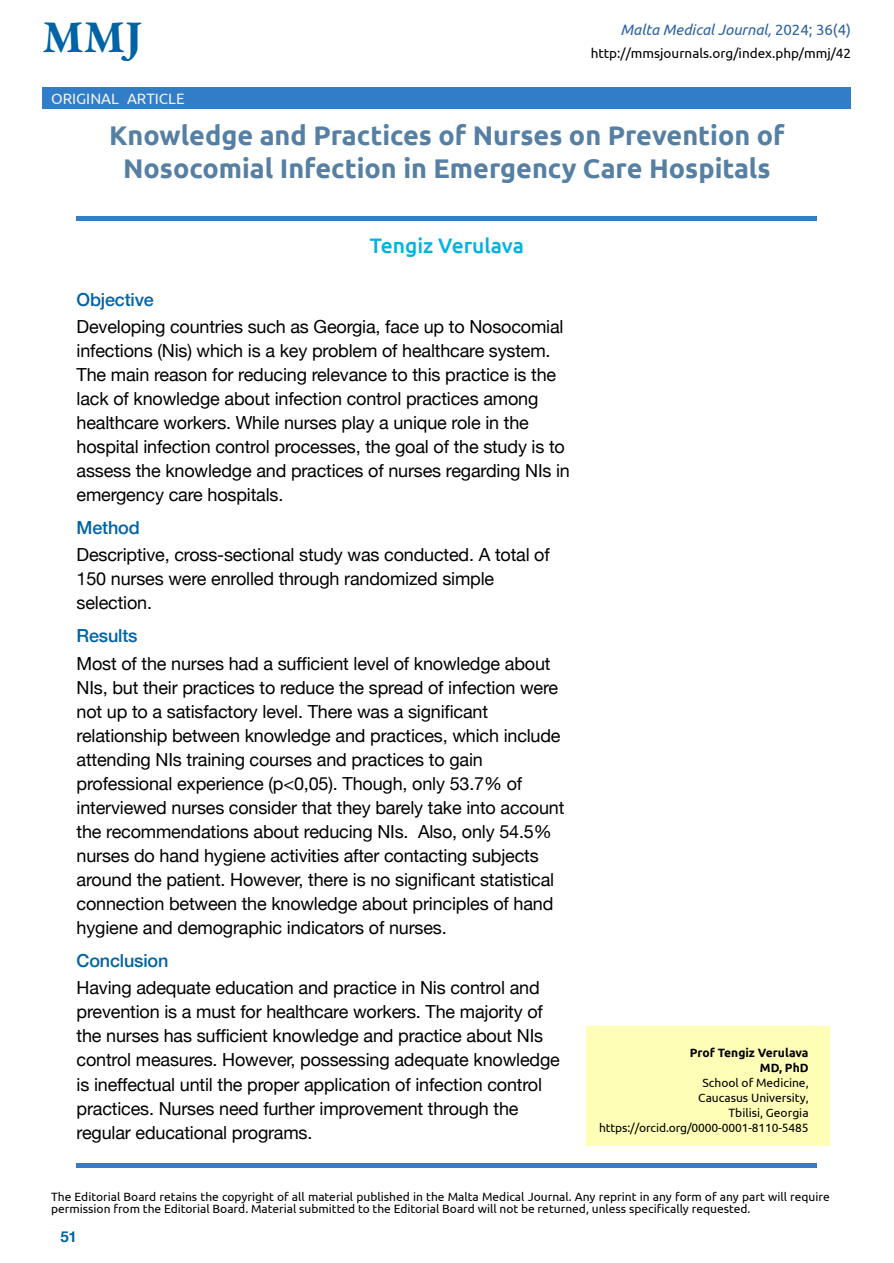
<style>
.page{position:relative;width:894px;height:1263px;background:#fff}
.page>*{position:absolute;margin:0;border:0;box-sizing:border-box;transform-origin:0 0}
.t1{font:700 45px "EB Garamond Roman";color:#0063a5}
.t2{font:700 27px/33px "Ubuntu";color:#557fa3;text-align:center}
.t3{font:500 21px "Ubuntu";color:#00b1e1}
.t4{font:18px/24px "Helvetica Neue";letter-spacing:-.01em;color:#000}
.t5{font:500 18px "Helvetica Neue";letter-spacing:-.01em;color:#0063a5}
.t6{font:italic 15px "Ubuntu";color:#2d62a2}
.t7{font:15px "Ubuntu";color:#f3f3f3}
.t8{font:700 15px "Helvetica Neue";color:#0063a5}
.t9{font:13.5px "Ubuntu";color:#000}
.t10{font:12px/15px "Ubuntu";color:#000}
.t11{font:700 12px/15px "Ubuntu";color:#000;text-align:right}
.s1{font-style:normal}
</style>
<div class="page">
<div style="left:586px;top:1026px;width:243px;height:119px;background:#fffeb7"></div>
<div style="left:43px;top:87px;width:807px;height:21px;background:#317dc7"></div>
<hr style="left:77px;top:216px;width:739px;height:4px;background:#317dc7">
<hr style="left:77px;top:1163px;width:739px;height:4px;background:#317dc7">
<h1 class="t1" style="left:43px;top:7px;width:101px">MMJ</h1>
<p class="t7" style="left:51px;top:92px;width:135px">ORIGINAL ARTICLE</p>
<p class="t6" style="left:620px;top:24px;width:232px">Malta Medical Journal, <span class="s1">2024; 36(4)</span></p>
<p class="t9" style="left:590px;top:48px;width:262px">http://mmsjournals.org/index.php/mmj/42</p>
<h2 class="t2" style="left:109px;top:121px;width:676px">Knowledge and Practices of Nurses on Prevention of<br>Nosocomial Infection in Emergency Care Hospitals</h2>
<p class="t3" style="left:369px;top:237px;width:156px">Tengiz Verulava</p>
<p class="t5" style="left:77px;top:288px;width:79px">Objective</p>
<p class="t4" style="left:77px;top:314px;width:494px">Developing countries such as Georgia, face up to Nosocomial infections (Nis) which is a key problem of healthcare system.<br>The main reason for reducing relevance to this practice is the lack of knowledge about infection control practices among healthcare workers. While nurses play a unique role in the hospital infection control processes, the goal of the study is to assess the knowledge and practices of nurses regarding NIs in emergency care hospitals.</p>
<p class="t5" style="left:77px;top:517px;width:65px">Method</p>
<p class="t4" style="left:77px;top:543px;width:474px">Descriptive, cross-sectional study was conducted. A total of<br>150 nurses were enrolled through randomized simple selection.</p>
<p class="t5" style="left:77px;top:625px;width:62px">Results</p>
<p class="t4" style="left:77px;top:651px;width:489px">Most of the nurses had a sufficient level of knowledge about NIs, but their practices to reduce the spread of infection were not up to a satisfactory level. There was a significant relationship between knowledge and practices, which include attending NIs training courses and practices to gain professional experience (p&lt;0,05). Though, only 53.7% of interviewed nurses consider that they barely take into account the recommendations about reducing NIs. Also, only 54.5% nurses do hand hygiene activities after contacting subjects around the patient. However, there is no significant statistical connection between the knowledge about principles of hand hygiene and demographic indicators of nurses.</p>
<p class="t5" style="left:77px;top:950px;width:93px">Conclusion</p>
<p class="t4" style="left:77px;top:976px;width:484px">Having adequate education and practice in Nis control and prevention is a must for healthcare workers. The majority of the nurses has sufficient knowledge and practice about NIs control measures. However, possessing adequate knowledge is ineffectual until the proper application of infection control practices. Nurses need further improvement through the regular educational programs.</p>
<p class="t11" style="left:689px;top:1046px;width:120px">Prof Tengiz Verulava<br>MD, PhD</p>
<p class="t10" style="left:598px;top:1076px;width:211px;text-align:right">School of Medicine,<br>Caucasus University,<br>Tbilisi, Georgia https://orcid.org/0000-0001-8110-5485</p>
<p class="t10" style="left:51px;top:1191px;width:780px;line-height:12.3px">The Editorial Board retains the copyright of all material published in the Malta Medical Journal. Any reprint in any form of any part will require permission from the Editorial Board. Material submitted to the Editorial Board will not be returned, unless specifically requested.</p>
<p class="t8" style="left:60px;top:1227px;width:18px">51</p>
</div>
